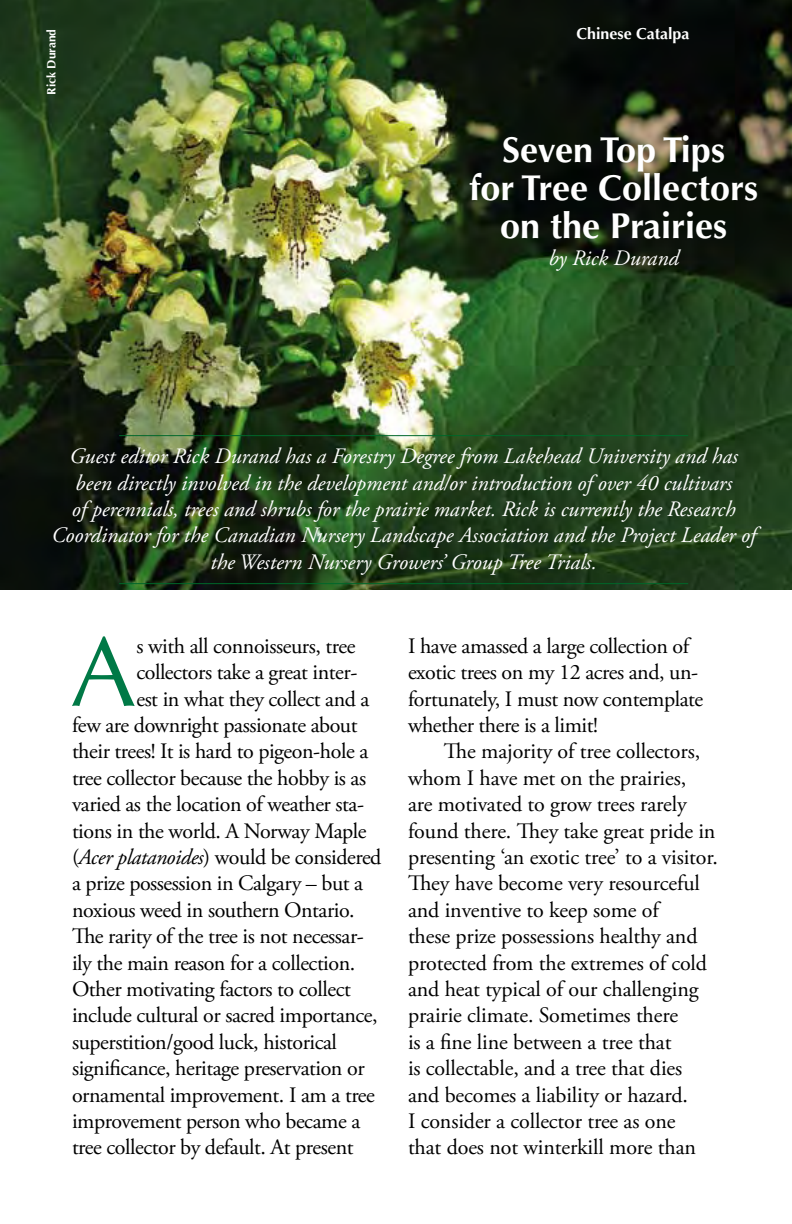
<style>
.page{position:relative;width:792px;height:1224px;background:#fff}
.page>*{position:absolute;margin:0;border:0;box-sizing:border-box;transform-origin:0 0}
.t1{font:99px "Optima";color:#007946}
.t2{font:700 36px/38px "Optima";color:#fff;text-align:center}
.t3{font:22px/26.4px "Adobe Garamond Pro";letter-spacing:-.02em;color:#000}
.t4{font:italic 22px/26.4px "Adobe Garamond Pro";color:#fff;text-align:center}
.t5{font:700 16px "Optima";color:#fff}
.t6{font:700 12px "Optima";color:#fff}
.s1{font-style:italic}
</style>
<div class="page">
<img style="left:0;top:0;width:792px;height:589px">
<hr style="left:119px;top:435px;width:569px;height:1px;background:#00672a">
<hr style="left:119px;top:583px;width:569px;height:1px;background:#00672a">
<p class="t6" style="left:44px;top:95px;width:67px;rotate:-90deg">Rick Durand</p>
<p class="t5" style="left:577px;top:25px;width:114px">Chinese Catalpa</p>
<h2 class="t2" style="left:469px;top:132px;width:291px">Seven Top Tips<br>for Tree Collectors on the Prairies</h2>
<p class="t4" style="left:548px;top:245px;width:132px">by Rick Durand</p>
<p class="t4" style="left:51px;top:444px;width:706px">Guest editor Rick Durand has a Forestry Degree from Lakehead University and has been directly involved in the development and/or introduction of over 40 cultivars<br>of perennials, trees and shrubs for the prairie market. Rick is currently the Research Coordinator for the Canadian Nursery Landscape Association and the Project Leader of the Western Nursery Growers’ Group Tree Trials.</p>
<h1 class="t1" style="left:70px;top:615px;width:68px">A</h1>
<p class="t3" style="left:136px;top:633px;width:221px">s with all connoisseurs, tree</p>
<p class="t3" style="left:136px;top:660px;width:223px">collectors take a great inter-</p>
<p class="t3" style="left:136px;top:686px;width:235px">est in what they collect and a</p>
<p class="t3" style="left:72px;top:713px;width:287px">few are downright passionate about</p>
<p class="t3" style="left:72px;top:739px;width:298px">their trees! It is hard to pigeon-hole a</p>
<p class="t3" style="left:72px;top:765px;width:296px">tree collector because the hobby is as</p>
<p class="t3" style="left:72px;top:792px;width:294px">varied as the location of weather sta-</p>
<p class="t3" style="left:72px;top:818px;width:296px">tions in the world. A Norway Maple</p>
<p class="t3" style="left:72px;top:845px;width:311px">(<span class="s1">Acer platanoides</span>) would be considered</p>
<p class="t3" style="left:72px;top:871px;width:293px">a prize possession in Calgary – but a</p>
<p class="t3" style="left:72px;top:897px;width:284px">noxious weed in southern Ontario.</p>
<p class="t3" style="left:72px;top:924px;width:294px">The rarity of the tree is not necessar-</p>
<p class="t3" style="left:72px;top:950px;width:285px">ily the main reason for a collection.</p>
<p class="t3" style="left:72px;top:977px;width:280px">Other motivating factors to collect</p>
<p class="t3" style="left:72px;top:1003px;width:307px">include cultural or sacred importance,</p>
<p class="t3" style="left:72px;top:1029px;width:266px">superstition/good luck, historical</p>
<p class="t3" style="left:72px;top:1056px;width:294px">significance, heritage preservation or</p>
<p class="t3" style="left:72px;top:1082px;width:304px">ornamental improvement. I am a tree</p>
<p class="t3" style="left:72px;top:1109px;width:290px">improvement person who became a</p>
<p class="t3" style="left:72px;top:1135px;width:283px">tree collector by default. At present</p>
<p class="t3" style="left:408px;top:633px;width:297px">I have amassed a large collection of exotic trees on my 12 acres and, un&shy;fortunately, I must now contemplate whether there is a limit!</p>
<p class="t3" style="left:408px;top:739px;width:311px;text-indent:36px">The majority of tree collectors, whom I have met on the prairies,<br>are motivated to grow trees rarely found there. They take great pride in presenting ‘an exotic tree’ to a visitor.<br>They have become very resourceful and inventive to keep some of<br>these prize possessions healthy and protected from the extremes of cold and heat typical of our challenging prairie climate. Sometimes there<br>is a fine line between a tree that<br>is collectable, and a tree that dies and becomes a liability or hazard.<br>I consider a collector tree as one<br>that does not winterkill more than</p>
</div>
